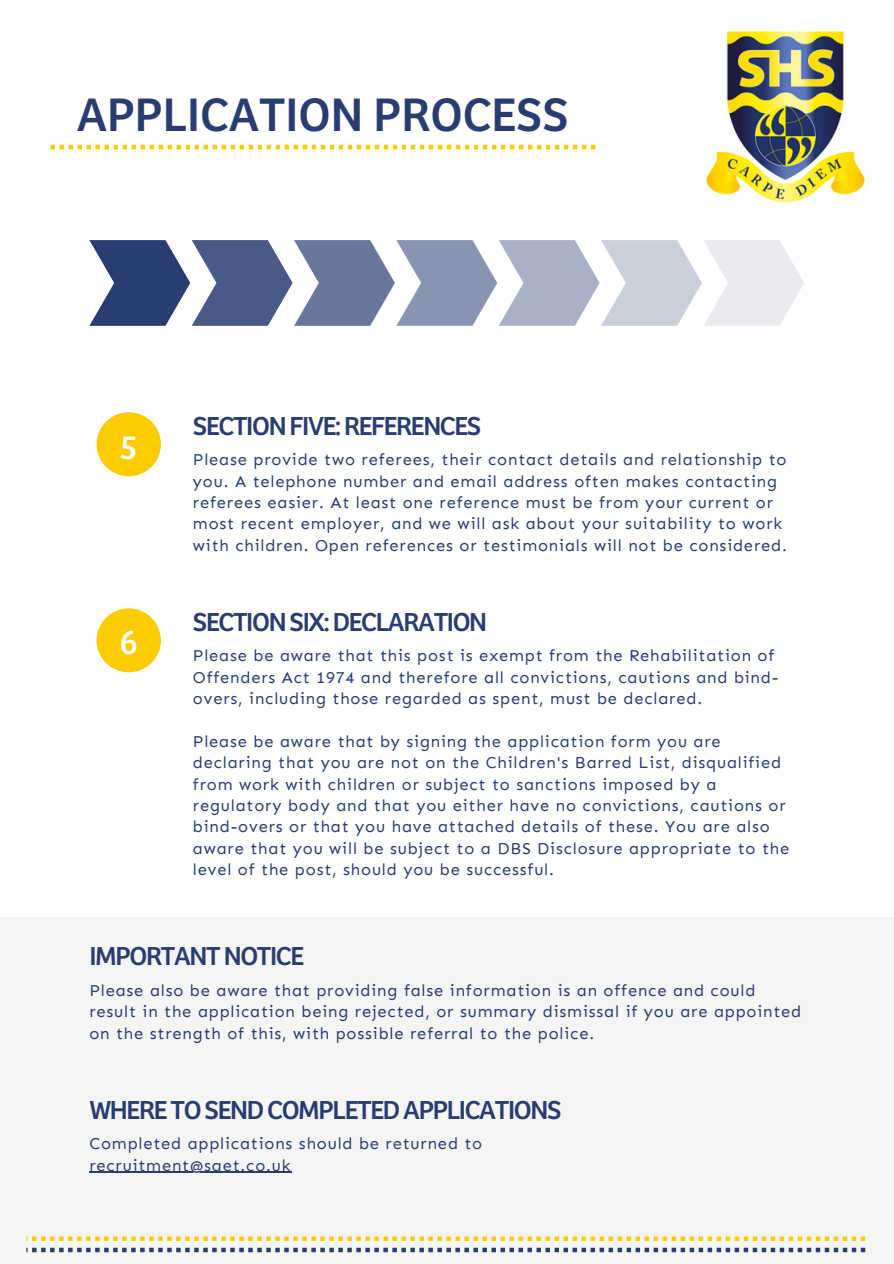
<style>
.page{position:relative;width:894px;height:1264px;background:#fff}
.page>*{position:absolute;margin:0;border:0;box-sizing:border-box;transform-origin:0 0}
.t1{font:48.75px "Bree";color:#293d73}
.t2{font:34.8px "Bree";color:#fff}
.t3{font:27px "Bree";letter-spacing:-.05em;color:#293d73}
.t4{font:16.5px/21.3px "Sen";letter-spacing:.05em;color:#293d73}
</style>
<div class="page">
<div style="left:0;top:916px;width:893px;height:347px;background:#f5f5f5"></div>
<svg style="left:89px;top:240px;width:715px;height:86px"></svg>
<div style="left:96px;top:608px;width:65px;height:64px;background:#fccc00;border-radius:50%"></div>
<div style="left:96px;top:412px;width:65px;height:64px;background:#fccc00;border-radius:50%"></div>
<hr style="left:89px;top:1171px;width:202px;height:1px;background:#293d73">
<svg style="left:50px;top:145px;width:545px;height:4px"></svg>
<img style="left:706px;top:31px;width:159px;height:172px">
<svg style="left:26px;top:1236px;width:839px;height:4px"></svg>
<svg style="left:26px;top:1247px;width:839px;height:5px"></svg>
<h2 class="t1" style="left:77px;top:90px;width:493px">APPLICATION PROCESS</h2>
<p class="t2" style="left:120px;top:429px;width:19px">5</p>
<p class="t2" style="left:119px;top:625px;width:20px">6</p>
<h2 class="t3" style="left:193px;top:412px;width:290px">SECTION FIVE: REFERENCES</h2>
<p class="t4" style="left:193px;top:449px;width:595px">Please provide two referees, their contact details and relationship to you. A telephone number and email address often makes contacting referees easier. At least one reference must be from your current or most recent employer, and we will ask about your suitability to work with children. Open references or testimonials will not be considered.</p>
<h1 class="t3" style="left:193px;top:608px;width:296px">SECTION SIX: DECLARATION</h1>
<p class="t4" style="left:193px;top:645px;width:587px">Please be aware that this post is exempt from the Rehabilitation of<br>Offenders Act 1974 and therefore all convictions, cautions and bind&shy;overs, including those regarded as spent, must be declared.</p>
<p class="t4" style="left:193px;top:730px;width:597px">Please be aware that by signing the application form you are declaring that you are not on the Children's Barred List, disqualified from work with children or subject to sanctions imposed by a regulatory body and that you either have no convictions, cautions or bind-overs or that you have attached details of these. You are also aware that you will be subject to a DBS Disclosure appropriate to the level of the post, should you be successful.</p>
<h2 class="t3" style="left:89px;top:942px;width:216px">IMPORTANT NOTICE</h2>
<p class="t4" style="left:89px;top:979px;width:713px">Please also be aware that providing false information is an offence and could result in the application being rejected, or summary dismissal if you are appointed on the strength of this, with possible referral to the police.</p>
<p class="t3" style="left:89px;top:1096px;width:473px">WHERE TO SEND COMPLETED APPLICATIONS</p>
<h2 class="t4" style="left:89px;top:1133px;width:394px">Completed applications should be returned to</h2>
<p class="t4" style="left:89px;top:1154px;width:203px">recruitment@saet.co.uk</p>
</div>
